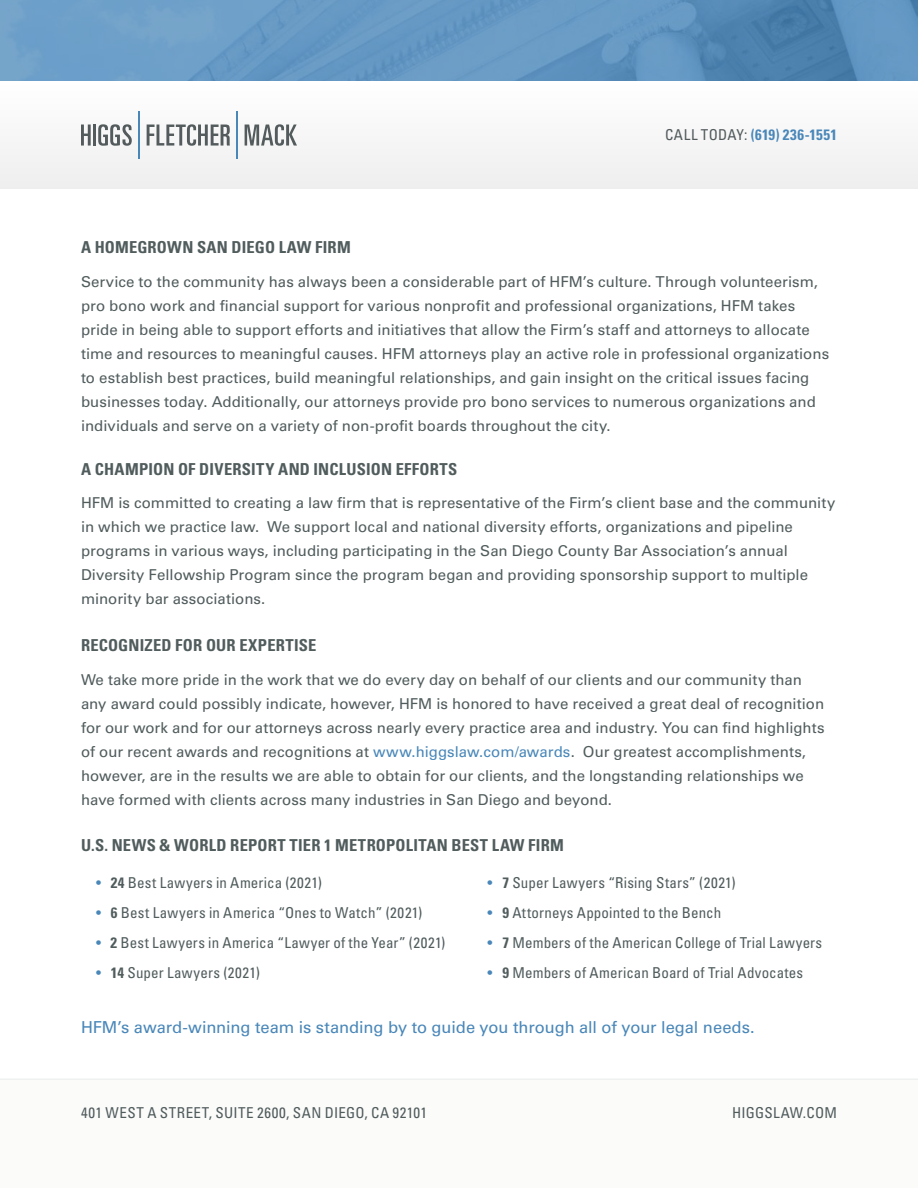
<style>
.page{position:relative;width:918px;height:1188px;background:#fff}
.page>*{position:absolute;margin:0;border:0;box-sizing:border-box;transform-origin:0 0}
.t1{font:700 condensed 16.5px "Univers LT Std";letter-spacing:.015em;color:#515c5d}
.t2{font:16.5px "Univers LT Std";letter-spacing:-.005em;color:#4987b9}
.t3{font:15px/24px "Univers LT Std";color:#515c5d}
.t4{font:condensed 15px "Univers LT Std";letter-spacing:.01em;color:#515c5d}
.t5{font:condensed 15px "Univers LT Std";letter-spacing:.035em;color:#515c5d}
.t6{font:700 condensed 15px "Univers LT Std";letter-spacing:.025em;color:#4987b9}
.s1{font-weight:400;color:#535b5d}
.s2{color:#4987b9}
.s3{font-weight:700}
</style>
<div class="page">
<svg style="left:0;top:0;width:918px;height:81px;background:#6396c1"></svg>
<div style="left:0;top:1080px;width:918px;height:108px;background:#fbfbfa"></div>
<div style="left:0;top:81px;width:918px;height:108px;background:#f7f7f7"></div>
<hr style="left:0;top:1078px;width:918px;height:2px;background:#eff0f0">
<svg style="left:81px;top:125px;width:10px;height:21px"></svg>
<hr style="left:93px;top:125px;width:3px;height:21px;background:#535b5d">
<svg style="left:98px;top:124px;width:34px;height:22px"></svg>
<svg style="left:147px;top:124px;width:83px;height:22px"></svg>
<svg style="left:245px;top:124px;width:52px;height:22px"></svg>
<hr style="left:138px;top:111px;width:2px;height:48px;background:#4987b9">
<hr style="left:236px;top:111px;width:2px;height:48px;background:#4987b9">
<p class="t6" style="left:665px;top:126px;width:173px"><span class="s1">CALL TODAY:</span> (619) 236-1551</p>
<p class="t1" style="left:81px;top:237px;width:271px">A HOMEGROWN SAN DIEGO LAW FIRM</p>
<p class="t3" style="left:81px;top:270px;width:750px">Service to the community has always been a considerable part of HFM’s culture. Through volunteerism, pro bono work and financial support for various nonprofit and professional organizations, HFM takes pride in being able to support efforts and initiatives that allow the Firm’s staff and attorneys to allocate time and resources to meaningful causes. HFM attorneys play an active role in professional organizations to establish best practices, build meaningful relationships, and gain insight on the critical issues facing businesses today. Additionally, our attorneys provide pro bono services to numerous organizations and individuals and serve on a variety of non-profit boards throughout the city.</p>
<p class="t1" style="left:81px;top:459px;width:378px">A CHAMPION OF DIVERSITY AND INCLUSION EFFORTS</p>
<p class="t3" style="left:81px;top:491px;width:756px">HFM is committed to creating a law firm that is representative of the Firm’s client base and the community in which we practice law. We support local and national diversity efforts, organizations and pipeline programs in various ways, including participating in the San Diego County Bar Association’s annual Diversity Fellowship Program since the program began and providing sponsorship support to multiple minority bar associations.</p>
<p class="t1" style="left:81px;top:635px;width:237px">RECOGNIZED FOR OUR EXPERTISE</p>
<p class="t3" style="left:81px;top:667px;width:745px">We take more pride in the work that we do every day on behalf of our clients and our community than any award could possibly indicate, however, HFM is honored to have received a great deal of recognition for our work and for our attorneys across nearly every practice area and industry. You can find highlights of our recent awards and recognitions at <span class="s2">www.higgslaw.com/awards</span>. Our greatest accomplishments, however, are in the results we are able to obtain for our clients, and the longstanding relationships we have formed with clients across many industries in San Diego and beyond.</p>
<p class="t1" style="left:81px;top:836px;width:484px">U.S. NEWS &amp; WORLD REPORT TIER 1 METROPOLITAN BEST LAW FIRM</p>
<p class="t4" style="left:96px;top:874px;width:228px"><span class="s2">•</span> <span class="s3">24</span> Best Lawyers in America (2021)</p>
<p class="t4" style="left:96px;top:904px;width:328px"><span class="s2">•</span> <span class="s3">6</span> Best Lawyers in America “Ones to Watch” (2021)</p>
<p class="t4" style="left:96px;top:934px;width:351px"><span class="s2">•</span> <span class="s3">2</span> Best Lawyers in America “Lawyer of the Year” (2021)</p>
<p class="t4" style="left:96px;top:964px;width:165px"><span class="s2">•</span> <span class="s3">14</span> Super Lawyers (2021)</p>
<p class="t4" style="left:488px;top:874px;width:250px"><span class="s2">•</span> <span class="s3">7</span> Super Lawyers “Rising Stars” (2021)</p>
<p class="t4" style="left:488px;top:904px;width:235px"><span class="s2">•</span> <span class="s3">9</span> Attorneys Appointed to the Bench</p>
<p class="t4" style="left:488px;top:934px;width:336px"><span class="s2">•</span> <span class="s3">7</span> Members of the American College of Trial Lawyers</p>
<p class="t4" style="left:488px;top:964px;width:317px"><span class="s2">•</span> <span class="s3">9</span> Members of American Board of Trial Advocates</p>
<p class="t2" style="left:81px;top:1017px;width:675px">HFM’s award-winning team is standing by to guide you through all of your legal needs.</p>
<p class="t5" style="left:81px;top:1103px;width:348px">401 WEST A STREET, SUITE 2600, SAN DIEGO, CA 92101</p>
<p class="t4" style="left:732px;top:1103px;width:106px">HIGGSLAW.COM</p>
</div>
